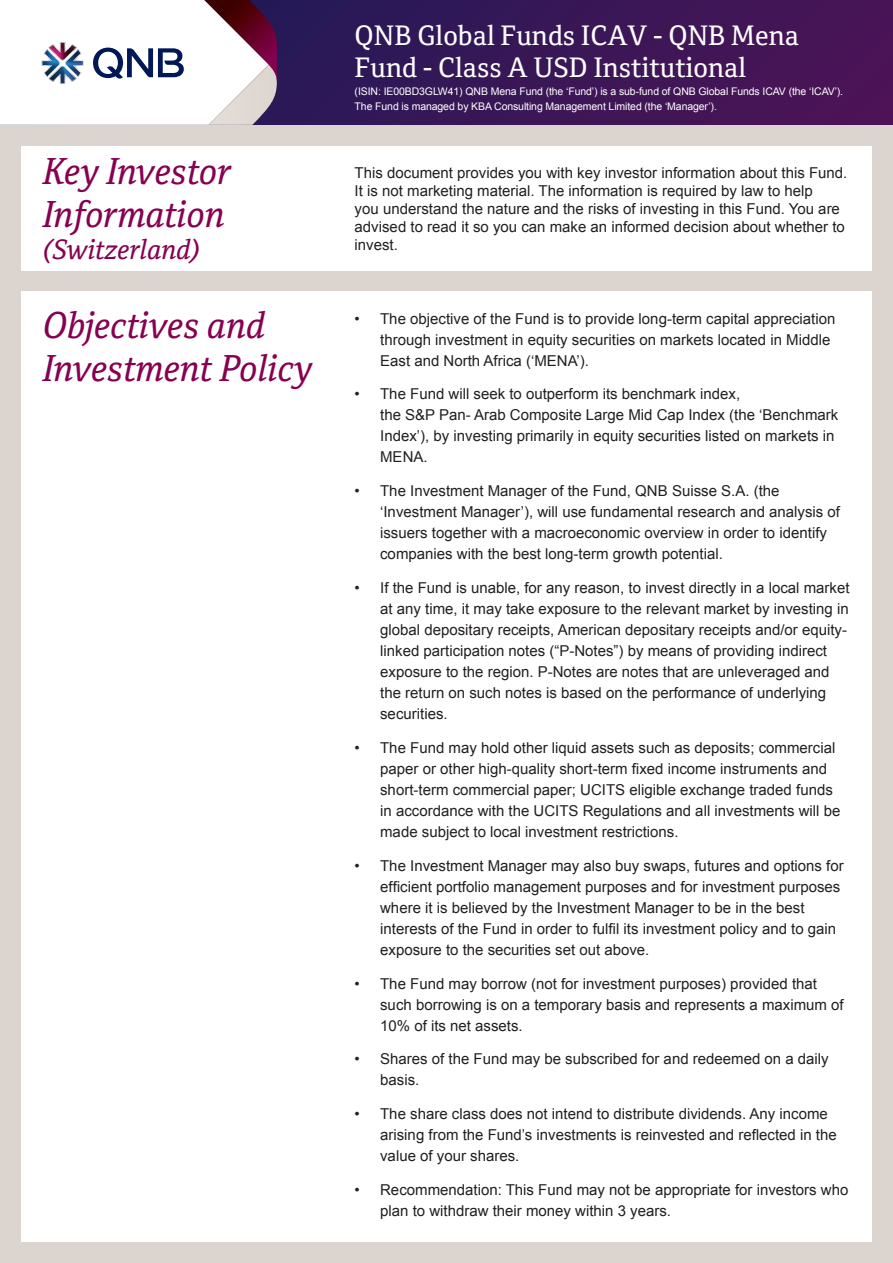
<style>
.page{position:relative;width:893px;height:1263px;background:#fff}
.page>*{position:absolute;margin:0;border:0;box-sizing:border-box;transform-origin:0 0}
.t1{font:italic 36px/43.2px "Cordale Corp";letter-spacing:-.01em;color:#870151}
.t2{font:27px/32.4px "Cordale Corp";color:#fff}
.t3{font:italic 27px "Cordale Corp";letter-spacing:-.005em;color:#870151}
.t4{font:15px/21px "Arial";color:#231f20}
.t5{font:10.5px/15px "Arial";letter-spacing:-.01em;color:#fff}
</style>
<div class="page">
<div style="left:0;top:125px;width:893px;height:1138px;background:#dcd4ce"></div>
<svg style="left:277px;top:0;width:616px;height:125px;background:#3a1656"></svg>
<svg style="left:0;top:0;width:277px;height:125px"></svg>
<img style="left:49px;top:43px;width:27px;height:17px">
<img style="left:66px;top:50px;width:17px;height:26px">
<img style="left:42px;top:50px;width:17px;height:26px">
<img style="left:49px;top:67px;width:27px;height:16px">
<div style="left:21px;top:146px;width:851px;height:124px;background:#fff"></div>
<div style="left:21px;top:291px;width:851px;height:951px;background:#fff"></div>
<h2 class="t2" style="left:355px;top:19px;width:446px">QNB Global Funds ICAV - QNB Mena<br>Fund - Class A USD Institutional</h2>
<h1 class="t1" style="left:43px;top:150px;width:190px">Key Investor<br>Information</h1>
<h2 class="t3" style="left:43px;top:233px;width:159px">(Switzerland(</h2>
<p class="t5" style="left:355px;top:84px;width:490px">(ISIN IE: 00BD3GLW41) QNB Mena Fund (the ‘Fund’) is a sub-fund of QNB Global Funds ICAV (the ‘ICAV .(‘<br>The Fund is managed by KBA Consulting Management Limited (the ‘Manager .(‘</p>
<p class="t4" style="left:355px;top:164px;width:494px;line-height:18px">This document provides you with key investor information about this Fund.<br>isIt not marketing material. The information is required by law to help<br>you understand the nature and the risks of investing in this Fund. You are advised to read it so you can make an informed decision about whether to invest.</p>
<h1 class="t1" style="left:43px;top:304px;width:271px">Objectives and<br>Investment Policy</h1>
<p class="t4" style="left:380px;top:308px;width:457px">The objective of the Fund is to provide long-term capital appreciation</p>
<p class="t4" style="left:355px;top:308px;width:7px">•</p>
<p class="t4" style="left:380px;top:329px;width:452px">through investment in equity securities on markets located in Middle<br>East and North Africa (‘MENA .(‘</p>
<p class="t4" style="left:380px;top:384px;width:362px">The Fund will seek to outperform its benchmark index,</p>
<p class="t4" style="left:355px;top:384px;width:7px">•</p>
<p class="t4" style="left:355px;top:480px;width:7px">•</p>
<p class="t4" style="left:355px;top:577px;width:7px">•</p>
<p class="t4" style="left:355px;top:737px;width:7px">•</p>
<p class="t4" style="left:355px;top:855px;width:7px">•</p>
<p class="t4" style="left:355px;top:973px;width:7px">•</p>
<p class="t4" style="left:355px;top:1049px;width:7px">•</p>
<p class="t4" style="left:355px;top:1103px;width:7px">•</p>
<p class="t4" style="left:355px;top:1179px;width:7px">•</p>
<p class="t4" style="left:380px;top:405px;width:460px">the S&amp;P Pan- Arab Composite Large Mid Cap Index (the ‘Benchmark<br>Index ,’ ) by investing primarily in equity securities listed on markets in<br>MENA.</p>
<p class="t4" style="left:380px;top:480px;width:401px">The Investment Manager of the Fund, QNB Suisse S A. (. the</p>
<p class="t4" style="left:380px;top:501px;width:461px">‘Investment Manager ,’ ) will use fundamental research and analysis of issuers together with a macroeconomic overview in order to identify companies with the best long-term growth potential.</p>
<p class="t4" style="left:380px;top:577px;width:471px">If the Fund is unable, for any reason to, invest directly in a local market</p>
<p class="t4" style="left:380px;top:598px;width:470px">at any time it, may take exposure to the relevant market by investing in</p>
<p class="t4" style="left:380px;top:640px;width:448px">linked participation notes (“P-Notes”) by means of providing indirect</p>
<p class="t4" style="left:380px;top:619px;width:468px">global depositary receipts, American depositary receipts and/or equity-</p>
<p class="t4" style="left:380px;top:661px;width:451px">exposure to the region P. -Notes are notes that are unleveraged and the return on such notes is based on the performance of underlying securities.</p>
<p class="t4" style="left:380px;top:737px;width:457px">The Fund may hold other liquid assets such as deposits; commercial</p>
<p class="t4" style="left:380px;top:758px;width:462px">paper or other high-quality short-term fixed income instruments and short-term commercial paper; UCITS eligible exchange traded funds in accordance with the UCITS Regulations and all investments will be made subject to local investment restrictions.</p>
<p class="t4" style="left:380px;top:855px;width:465px">The Investment Manager may also buy swaps, futures and options for</p>
<p class="t4" style="left:380px;top:876px;width:462px">efficient portfolio management purposes and for investment purposes where isit believed by the Investment Manager to be in the best interests of the Fund in order to fulfil its investment policy and to gain exposure to the securities set out above.</p>
<p class="t4" style="left:380px;top:973px;width:438px">The Fund may borrow (not for investment purposes) provided that</p>
<p class="t4" style="left:380px;top:994px;width:465px">such borrowing is on a temporary basis and represents a maximum of<br>10% of its net assets.</p>
<p class="t4" style="left:380px;top:1049px;width:450px">Shares of the Fund may be subscribed for and redeemed on a daily</p>
<p class="t4" style="left:380px;top:1070px;width:41px">basis.</p>
<p class="t4" style="left:380px;top:1103px;width:449px">The share class does not intend to distribute dividends. Any income</p>
<p class="t4" style="left:380px;top:1124px;width:458px">arising from the Fund s’ investments is reinvested and reflected in the value of your shares.</p>
<p class="t4" style="left:380px;top:1179px;width:470px">Recommendation: This Fund may not be appropriate for investors who</p>
<p class="t4" style="left:380px;top:1200px;width:292px">plan to withdraw their money within 3 years.</p>
</div>
